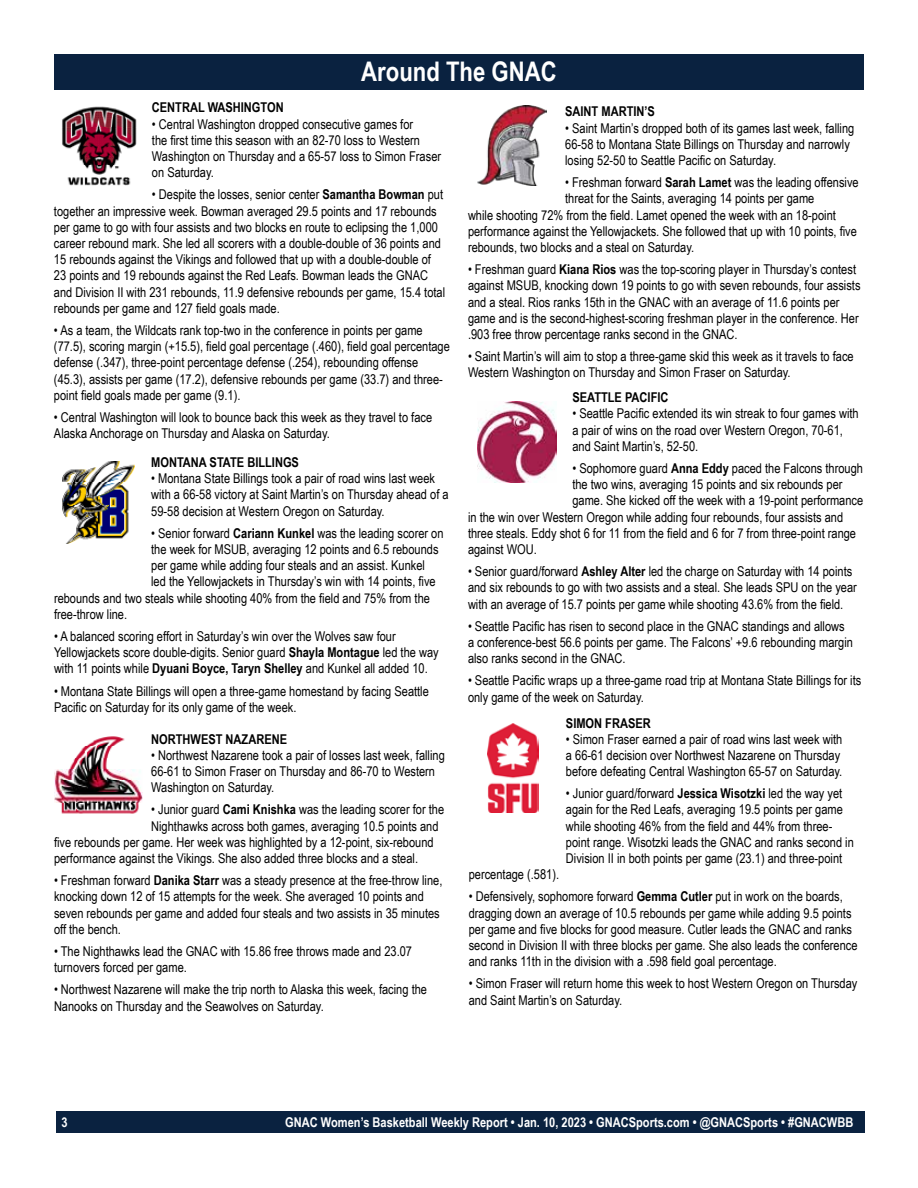
<style>
.page{position:relative;width:918px;height:1188px;background:#fff}
.page>*{position:absolute;margin:0;border:0;box-sizing:border-box;transform-origin:0 0}
.t1{font:700 27px "Arial Narrow";color:#fff}
.t2{font:13.5px/16.2px "Arial Narrow";color:#000}
.t3{font:700 13.5px "Arial Narrow";color:#000}
.t4{font:700 13.5px "Arial Narrow";color:#fff}
.s1{font-weight:700}
</style>
<div class="page">
<div style="left:56px;top:1111px;width:809px;height:22px;background:#0a2240"></div>
<img style="left:62px;top:106px;width:75px;height:80px">
<div style="left:54px;top:54px;width:810px;height:36px;background:#0a2240"></div>
<img style="left:62px;top:461px;width:72px;height:83px">
<img style="left:54px;top:736px;width:88px;height:77px">
<img style="left:478px;top:106px;width:69px;height:79px">
<img style="left:488px;top:724px;width:50px;height:88px">
<img style="left:477px;top:401px;width:80px;height:82px">
<h1 class="t1" style="left:361px;top:51px;width:197px">Around The GNAC</h1>
<p class="t3" style="left:152px;top:97px;width:133px">CENTRAL WASHINGTON</p>
<p class="t2" style="left:152px;top:115px;width:291px">• Central Washington dropped consecutive games for<br>the first time this season with an 82-70 loss to Western Washington on Thursday and a 65-57 loss to Simon Fraser on Saturday.</p>
<p class="t2" style="left:54px;top:186px;width:393px;text-indent:98px">• Despite the losses, senior center <span class="s1">Samantha Bowman</span> put together an impressive week. Bowman averaged 29.5 points and 17 rebounds per game to go with four assists and two blocks en route to eclipsing the 1,000 career rebound mark. She led all scorers with a double-double of 36 points and 15 rebounds against the Vikings and followed that up with a double-double of 23 points and 19 rebounds against the Red Leafs. Bowman leads the GNAC and Division II with 231 rebounds, 11.9 defensive rebounds per game, 15.4 total rebounds per game and 127 field goals made.</p>
<p class="t2" style="left:54px;top:322px;width:397px">• As a team, the Wildcats rank top-two in the conference in points per game (77.5), scoring margin (+15.5), field goal percentage (.460), field goal percentage defense (.347), three-point percentage defense (.254), rebounding offense (45.3), assists per game (17.2), defensive rebounds per game (33.7) and three&shy;point field goals made per game (9.1).</p>
<p class="t2" style="left:54px;top:409px;width:380px">• Central Washington will look to bounce back this week as they travel to face<br>Alaska Anchorage on Thursday and Alaska on Saturday.</p>
<p class="t3" style="left:151px;top:452px;width:149px">MONTANA STATE BILLINGS</p>
<p class="t2" style="left:151px;top:470px;width:299px">• Montana State Billings took a pair of road wins last week with a 66-58 victory at Saint Martin’s on Thursday ahead of a<br>59-58 decision at Western Oregon on Saturday.</p>
<p class="t2" style="left:151px;top:524px;width:294px">• Senior forward <span class="s1">Cariann Kunkel</span> was the leading scorer on</p>
<p class="t2" style="left:151px;top:541px;width:289px">the week for MSUB, averaging 12 points and 6.5 rebounds</p>
<p class="t2" style="left:151px;top:557px;width:275px">per game while adding four steals and an assist. Kunkel</p>
<p class="t2" style="left:151px;top:573px;width:286px">led the Yellowjackets in Thursday’s win with 14 points, five</p>
<p class="t2" style="left:54px;top:589px;width:377px">rebounds and two steals while shooting 40% from the field and 75% from the</p>
<p class="t2" style="left:54px;top:605px;width:75px">free-throw line.</p>
<p class="t2" style="left:54px;top:628px;width:386px">• A balanced scoring effort in Saturday’s win over the Wolves saw four<br>Yellowjackets score double-digits. Senior guard <span class="s1">Shayla Montague</span> led the way with 11 points while <span class="s1">Dyuani Boyce, Taryn Shelley</span> and Kunkel all added 10.</p>
<p class="t2" style="left:54px;top:682px;width:376px">• Montana State Billings will open a three-game homestand by facing Seattle<br>Pacific on Saturday for its only game of the week.</p>
<p class="t3" style="left:151px;top:729px;width:137px">NORTHWEST NAZARENE</p>
<p class="t2" style="left:151px;top:747px;width:295px">• Northwest Nazarene took a pair of losses last week, falling<br>66-61 to Simon Fraser on Thursday and 86-70 to Western<br>Washington on Saturday.</p>
<p class="t2" style="left:151px;top:801px;width:295px">• Junior guard <span class="s1">Cami Knishka</span> was the leading scorer for the</p>
<p class="t2" style="left:151px;top:817px;width:289px">Nighthawks across both games, averaging 10.5 points and</p>
<p class="t2" style="left:54px;top:834px;width:381px">five rebounds per game. Her week was highlighted by a 12-point, six-rebound</p>
<p class="t2" style="left:54px;top:850px;width:366px">performance against the Vikings. She also added three blocks and a steal.</p>
<p class="t2" style="left:54px;top:872px;width:390px">• Freshman forward <span class="s1">Danika Starr</span> was a steady presence at the free-throw line, knocking down 12 of 15 attempts for the week. She averaged 10 points and seven rebounds per game and added four steals and two assists in 35 minutes off the bench.</p>
<p class="t2" style="left:54px;top:943px;width:360px">• The Nighthawks lead the GNAC with 15.86 free throws made and 23.07 turnovers forced per game.</p>
<p class="t2" style="left:54px;top:981px;width:375px">• Northwest Nazarene will make the trip north to Alaska this week, facing the<br>Nanooks on Thursday and the Seawolves on Saturday.</p>
<p class="t3" style="left:565px;top:101px;width:91px">SAINT MARTIN’S</p>
<p class="t2" style="left:565px;top:119px;width:291px">• Saint Martin’s dropped both of its games last week, falling<br>66-58 to Montana State Billings on Thursday and narrowly losing 52-50 to Seattle Pacific on Saturday.</p>
<p class="t2" style="left:565px;top:174px;width:295px">• Freshman forward <span class="s1">Sarah Lamet</span> was the leading offensive</p>
<p class="t2" style="left:565px;top:190px;width:251px">threat for the Saints, averaging 14 points per game</p>
<p class="t2" style="left:468px;top:206px;width:369px">while shooting 72% from the field. Lamet opened the week with an 18-point</p>
<p class="t2" style="left:468px;top:222px;width:390px">performance against the Yellowjackets. She followed that up with 10 points, five</p>
<p class="t2" style="left:468px;top:239px;width:228px">rebounds, two blocks and a steal on Saturday.</p>
<p class="t2" style="left:468px;top:261px;width:394px">• Freshman guard <span class="s1">Kiana Rios</span> was the top-scoring player in Thursday’s contest against MSUB, knocking down 19 points to go with seven rebounds, four assists and a steal. Rios ranks 15th in the GNAC with an average of 11.6 points per game and is the second-highest-scoring freshman player in the conference. Her .903 free throw percentage ranks second in the GNAC.</p>
<p class="t2" style="left:468px;top:348px;width:387px">• Saint Martin’s will aim to stop a three-game skid this week as it travels to face<br>Western Washington on Thursday and Simon Fraser on Saturday.</p>
<p class="t3" style="left:572px;top:387px;width:98px">SEATTLE PACIFIC</p>
<p class="t2" style="left:572px;top:405px;width:288px">• Seattle Pacific extended its win streak to four games with a pair of wins on the road over Western Oregon, 70-61, and Saint Martin’s, 52-50.</p>
<p class="t2" style="left:572px;top:460px;width:292px">• Sophomore guard <span class="s1">Anna Eddy</span> paced the Falcons through</p>
<p class="t2" style="left:572px;top:476px;width:272px">the two wins, averaging 15 points and six rebounds per</p>
<p class="t2" style="left:572px;top:492px;width:292px">game. She kicked off the week with a 19-point performance</p>
<p class="t2" style="left:468px;top:508px;width:377px">in the win over Western Oregon while adding four rebounds, four assists and</p>
<p class="t2" style="left:468px;top:524px;width:390px">three steals. Eddy shot 6 for 11 from the field and 6 for 7 from three-point range</p>
<p class="t2" style="left:468px;top:541px;width:70px">against WOU.</p>
<p class="t2" style="left:468px;top:563px;width:390px">• Senior guard/forward <span class="s1">Ashley Alter</span> led the charge on Saturday with 14 points and six rebounds to go with two assists and a steal. She leads SPU on the year with an average of 15.7 points per game while shooting 43.6% from the field.</p>
<p class="t2" style="left:468px;top:617px;width:386px">• Seattle Pacific has risen to second place in the GNAC standings and allows a conference-best 56.6 points per game. The Falcons’ +9.6 rebounding margin also ranks second in the GNAC.</p>
<p class="t2" style="left:468px;top:672px;width:395px">• Seattle Pacific wraps up a three-game road trip at Montana State Billings for its only game of the week on Saturday.</p>
<p class="t3" style="left:566px;top:713px;width:86px">SIMON FRASER</p>
<p class="t2" style="left:566px;top:730px;width:278px">• Simon Fraser earned a pair of road wins last week with a 66-61 decision over Northwest Nazarene on Thursday before defeating Central Washington 65-57 on Saturday.</p>
<p class="t2" style="left:566px;top:785px;width:289px">• Junior guard/forward <span class="s1">Jessica Wisotzki</span> led the way yet again for the Red Leafs, averaging 19.5 points per game while shooting 46% from the field and 44% from three&shy;point range. Wisotzki leads the GNAC and ranks second in Division II in both points per game (23.1) and three-point</p>
<p class="t2" style="left:469px;top:866px;width:92px">percentage (.581).</p>
<p class="t2" style="left:469px;top:888px;width:390px">• Defensively, sophomore forward <span class="s1">Gemma Cutler</span> put in work on the boards, dragging down an average of 10.5 rebounds per game while adding 9.5 points per game and five blocks for good measure. Cutler leads the GNAC and ranks second in Division II with three blocks per game. She also leads the conference and ranks 11th in the division with a .598 field goal percentage.</p>
<p class="t2" style="left:469px;top:975px;width:390px">• Simon Fraser will return home this week to host Western Oregon on Thursday and Saint Martin’s on Saturday.</p>
<p class="t4" style="left:61px;top:1112px;width:8px">3</p>
<p class="t4" style="left:285px;top:1112px;width:570px">GNAC Women’s Basketball Weekly Report • Jan. 10, 2023 • GNACSports.com • @GNACSports • #GNACWBB</p>
</div>
